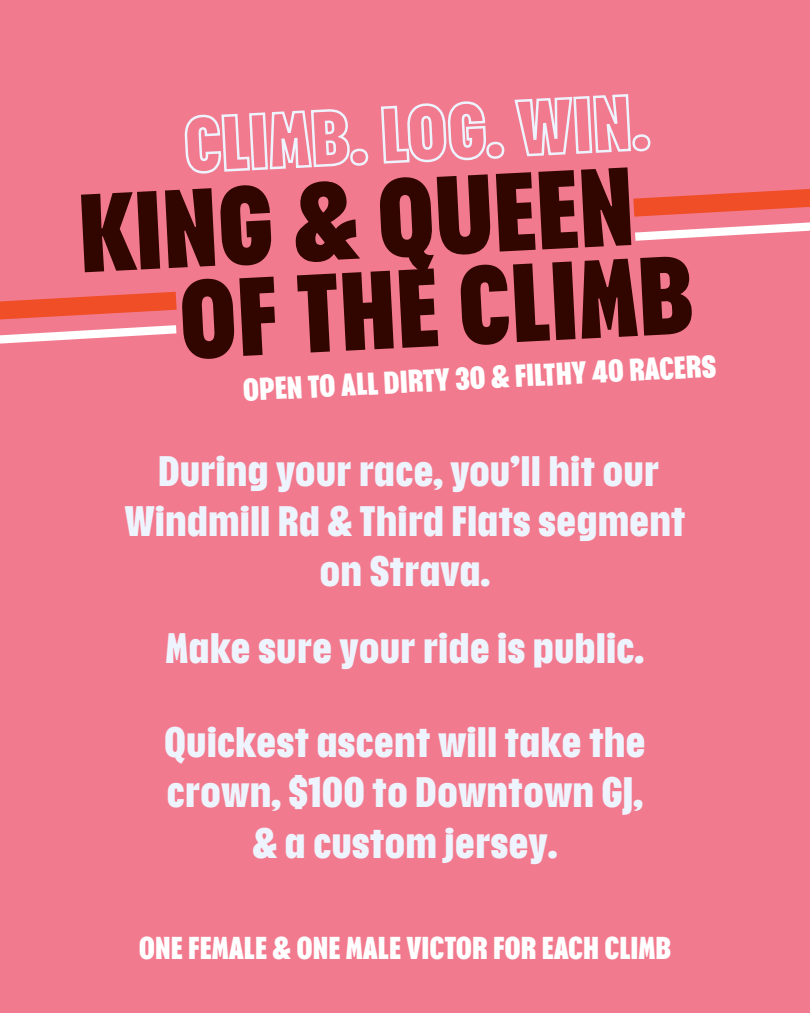
<style>
.page{position:relative;width:810px;height:1013px;background:#fff}
.page>*{position:absolute;margin:0;border:0;box-sizing:border-box;transform-origin:0 0}
.t1{font:700 expanded 94.6px "Placard Next";color:#320600}
.t2{font:700 expanded 36px/50.2px "Placard Next";color:#eef4fe;text-align:center}
.t3{font:700 expanded 26.7px "Placard Next";color:#fff}
</style>
<div class="page">
<div style="left:0;top:0;width:810px;height:1012px;background:#f27a8e"></div>
<svg style="left:615px;top:176px;width:195px;height:69px;background:#f27d81"></svg>
<svg style="left:0;top:282px;width:195px;height:68px;background:#f27e81"></svg>
<svg style="left:182px;top:91px;width:471px;height:85px;background:#f18ea1"></svg>
<h2 class="t1" style="left:75px;top:169px;width:557px;rotate:-3deg">KING &amp; QUEEN</h2>
<h1 class="t1" style="left:176px;top:255px;width:516px;rotate:-3deg">OF THE CLIMB</h1>
<p class="t3" style="left:242px;top:372px;width:475px;rotate:-3deg">OPEN TO ALL DIRTY 30 &amp; FILTHY 40 RACERS</p>
<p class="t2" style="left:124px;top:445px;width:563px">During your race, you’ll hit our<br>Windmill Rd &amp; Third Flats segment on Strava.</p>
<p class="t2" style="left:166px;top:622px;width:480px">Make sure your ride is public.</p>
<p class="t2" style="left:164px;top:717px;width:483px">Quickest ascent will take the crown, $100 to Downtown GJ, &amp; a custom jersey.</p>
<p class="t3" style="left:139px;top:929px;width:534px">ONE FEMALE &amp; ONE MALE VICTOR FOR EACH CLIMB</p>
</div>
